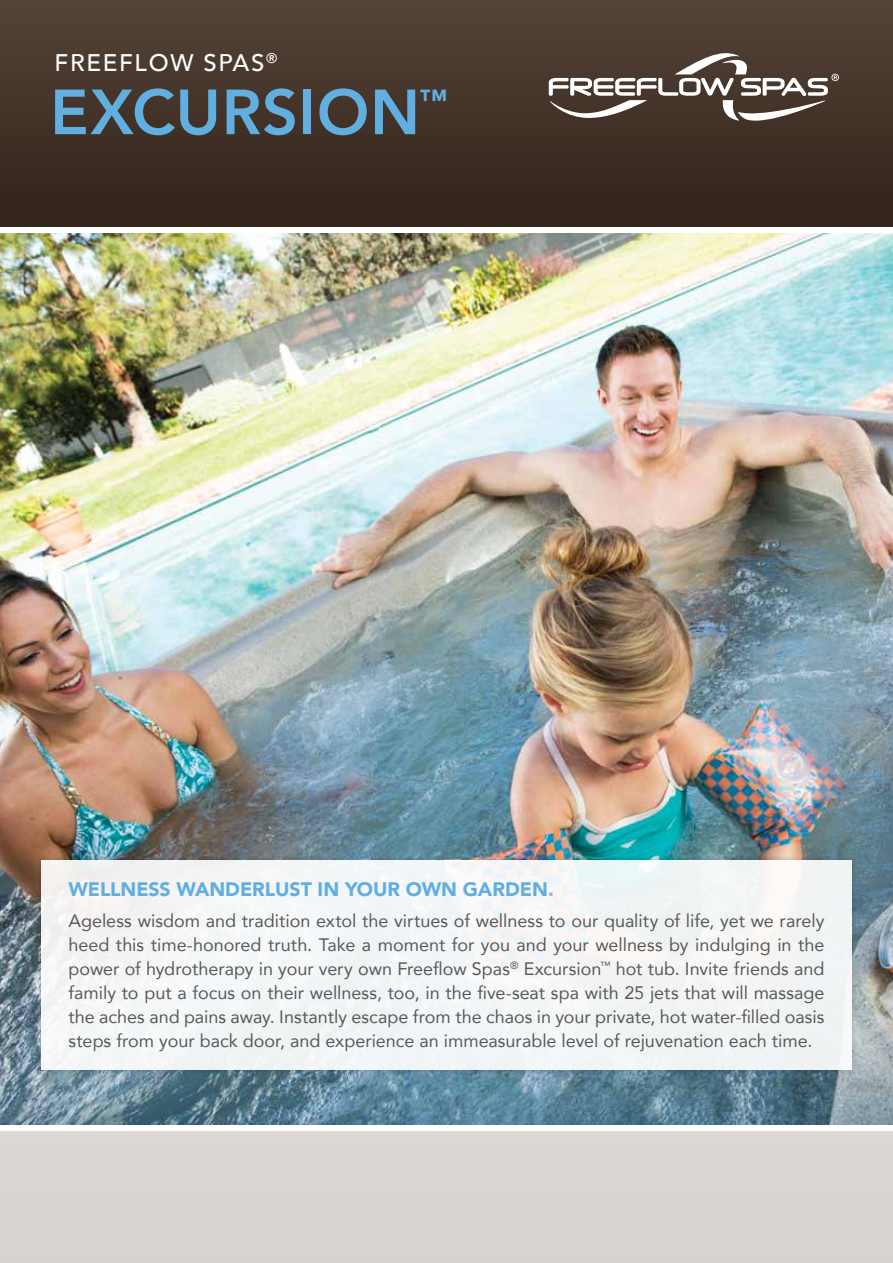
<style>
.page{position:relative;width:893px;height:1263px;background:#fff}
.page>*{position:absolute;margin:0;border:0;box-sizing:border-box;transform-origin:0 0}
.t1{font:800 63px "Avenir";letter-spacing:.01em;color:#61aee1}
.t2{font:800 27.6px "Avenir";color:#61aee1}
.t3{font:500 24px "Avenir";letter-spacing:.07em;color:#fff}
.t4{font:900 19.5px "Avenir";letter-spacing:-.005em;color:#61aee1}
.t5{font:18px/24px "Avenir";color:#58595b;text-align:justify}
.s1{color:#82bbe6}
</style>
<div class="page">
<img style="left:0;top:233px;width:893px;height:891px">
<div style="left:0;top:1131px;width:893px;height:132px;background:#d8d2ce"></div>
<div style="left:36px;top:854px;width:821px;height:222px;background:#000;opacity:.25"></div>
<div style="left:41px;top:860px;width:810px;height:209px;background:#f3f5f6"></div>
<div style="left:0;top:1px;width:893px;height:225px;background:linear-gradient(to bottom,#544337,#32231a)"></div>
<svg style="left:549px;top:47px;width:290px;height:80px;background:#675a51"></svg>
<h3 class="t3" style="left:55px;top:42px;width:224px">FREEFLOW SPAS<sup>®</sup></h3>
<h1 class="t1" style="left:50px;top:63px;width:372px">EXCURSION</h1>
<h2 class="t2" style="left:419px;top:78px;width:29px">™</h2>
<p class="t4" style="left:68px;top:872px;width:487px">WELLNESS WANDERLUST IN YOUR OWN GARDEN<span class="s1">.</span></p>
<p class="t5" style="left:68px;top:908px;width:758px">Ageless wisdom and tradition extol the virtues of wellness to our quality of life, yet we rarely heed this time-honored truth. Take a moment for you and your wellness by indulging in the power of hydrotherapy in your very own Freeflow Spas<sup>®</sup> Excursion<sup>™</sup> hot tub. Invite friends and family to put a focus on their wellness, too, in the five-seat spa with 25 jets that will massage the aches and pains away. Instantly escape from the chaos in your private, hot water-filled oasis steps from your back door, and experience an immeasurable level of rejuvenation each time.</p>
</div>
